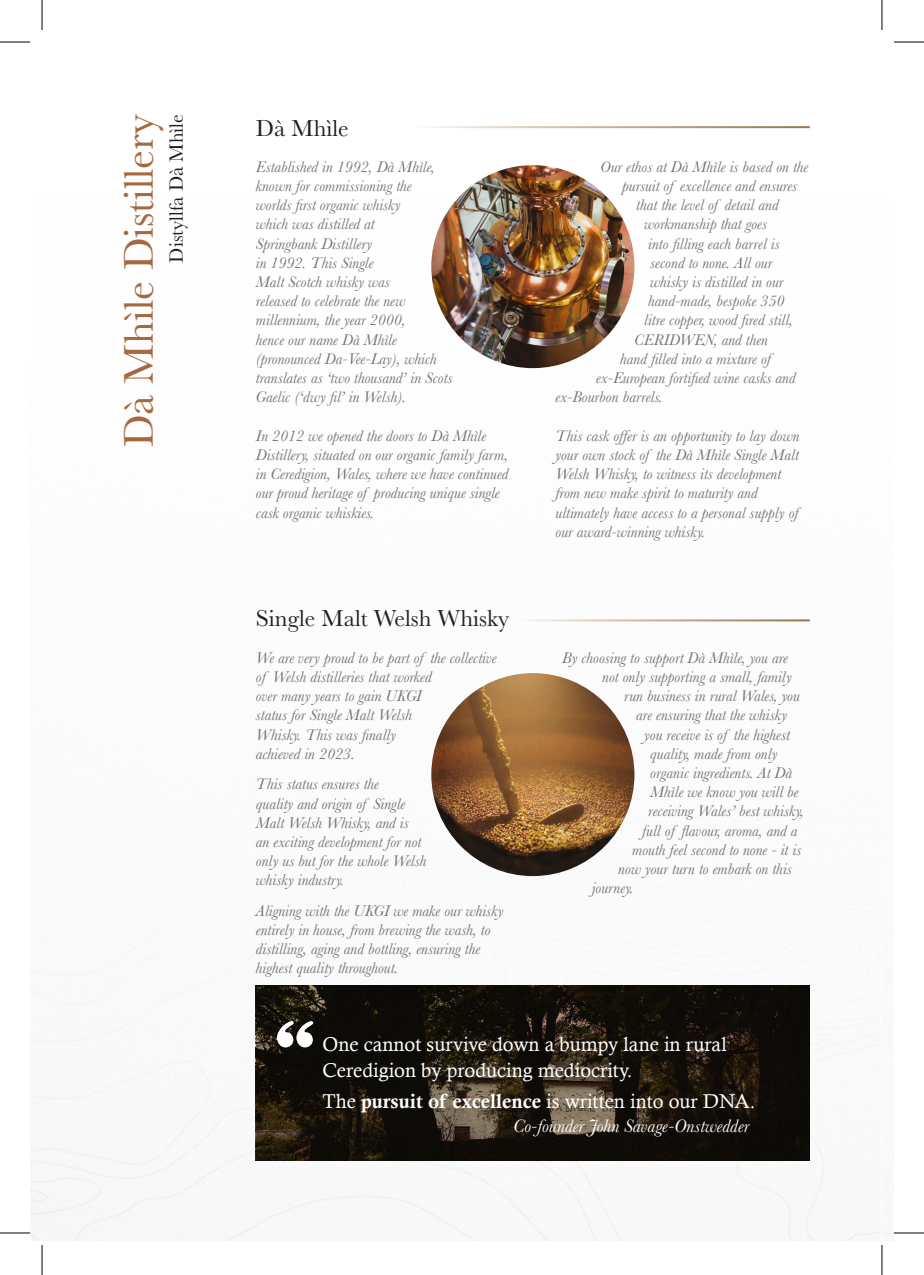
<style>
.page{position:relative;width:924px;height:1275px;background:#fff}
.page>*{position:absolute;margin:0;border:0;box-sizing:border-box;transform-origin:0 0}
.t1{font:43px "Baskerville";color:#a6683e}
.t2{font:24px "Baskerville";color:#231f20}
.t3{font:20px/26px "Calisto";color:#fff}
.t4{font:20px "Baskerville";color:#231f20}
.t5{font:italic 18.8px "Baskerville";color:#fff}
.Paragraph_Style_1{font:italic 16px/19.2px "Baskerville";color:#727477}
.s1{font-family:"Calis MT Bol"}
</style>
<div class="page">
<img style="left:256px;top:985px;width:553px;height:176px">
<img style="left:431px;top:165px;width:203px;height:203px;border-radius:101px">
<img style="left:431px;top:673px;width:203px;height:203px;border-radius:101px">
<svg style="left:277px;top:1021px;width:36px;height:26px"></svg>
<hr style="left:0;top:42px;width:30px;height:1px;background:#000">
<hr style="left:893px;top:42px;width:30px;height:1px;background:#000">
<hr style="left:0;top:1232px;width:30px;height:1px;background:#000">
<hr style="left:893px;top:1232px;width:30px;height:1px;background:#000">
<hr style="left:42px;top:0;width:1px;height:30px;background:#000">
<hr style="left:42px;top:1245px;width:1px;height:30px;background:#000">
<hr style="left:881px;top:0;width:1px;height:30px;background:#000">
<hr style="left:881px;top:1245px;width:1px;height:30px;background:#000">
<p class="t1" style="left:111px;top:447px;width:335px;rotate:-90deg">Dà Mhìle Distillery</p>
<p class="t4" style="left:163px;top:263px;width:150px;rotate:-90deg">Distyllfa Dà Mhìle</p>
<p class="t2" style="left:256px;top:112px;width:94px">Dà Mhìle</p>
<p class="Paragraph_Style_1" style="left:256px;top:157px;width:198px">Established in 1992, Dà Mhìle, known for commissioning the<br>worlds first organic whisky<br>which was distilled at<br>Springbank Distillery<br>in 1992. This Single<br>Malt Scotch whisky was<br>released to celebrate the new millennium, the year 2000,<br>hence our name Dà Mhìle (pronounced Da-Vee-Lay), which translates as ‘two thousand’ in Scots<br>Gaelic (‘dwy fil’ in Welsh).</p>
<p class="Paragraph_Style_1" style="left:256px;top:426px;width:254px">In 2012 we opened the doors to Dà Mhìle Distillery, situated on our organic family farm, in Ceredigion, Wales, where we have continued our proud heritage of producing unique single cask organic whiskies.</p>
<p class="t2" style="left:256px;top:603px;width:254px">Single Malt Welsh Whisky</p>
<p class="Paragraph_Style_1" style="left:256px;top:648px;width:242px">We are very proud to be part of the collective of Welsh distilleries that worked<br>over many years to gain UKGI<br>status for Single Malt Welsh<br>Whisky. This was finally<br>achieved in 2023.</p>
<p class="Paragraph_Style_1" style="left:256px;top:774px;width:172px">This status ensures the<br>quality and origin of Single<br>Malt Welsh Whisky, and is<br>an exciting development for not only us but for the whole Welsh whisky industry.</p>
<p class="Paragraph_Style_1" style="left:256px;top:901px;width:249px">Aligning with the UKGI we make our whisky entirely in house, from brewing the wash, to distilling, aging and bottling, ensuring the highest quality throughout.</p>
<p class="Paragraph_Style_1" style="left:600px;top:157px;width:210px">Our ethos at Dà Mhìle is based on the</p>
<p class="Paragraph_Style_1" style="left:622px;top:176px;width:176px">pursuit of excellence and ensures</p>
<p class="Paragraph_Style_1" style="left:636px;top:195px;width:144px">that the level of detail and</p>
<p class="Paragraph_Style_1" style="left:644px;top:215px;width:124px">workmanship that goes</p>
<p class="Paragraph_Style_1" style="left:648px;top:234px;width:133px">into filling each barrel is</p>
<p class="Paragraph_Style_1" style="left:650px;top:253px;width:124px">second to none. All our</p>
<p class="Paragraph_Style_1" style="left:650px;top:272px;width:135px">whisky is distilled in our</p>
<p class="Paragraph_Style_1" style="left:648px;top:291px;width:138px">hand-made, bespoke 350</p>
<p class="Paragraph_Style_1" style="left:644px;top:311px;width:150px">litre copper, wood fired still,</p>
<p class="Paragraph_Style_1" style="left:634px;top:330px;width:135px">CERIDWEN, and then</p>
<p class="Paragraph_Style_1" style="left:620px;top:349px;width:152px">hand filled into a mixture of</p>
<p class="Paragraph_Style_1" style="left:596px;top:368px;width:201px">ex-European fortified wine casks and</p>
<p class="Paragraph_Style_1" style="left:555px;top:387px;width:108px">ex-Bourbon barrels.</p>
<p class="Paragraph_Style_1" style="left:555px;top:426px;width:245px">This cask offer is an opportunity to lay down your own stock of the Dà Mhìle Single Malt Welsh Whisky, to witness its development from new make spirit to maturity and ultimately have access to a personal supply of our award-winning whisky.</p>
<p class="Paragraph_Style_1" style="left:562px;top:648px;width:227px">By choosing to support Dà Mhìle, you are</p>
<p class="Paragraph_Style_1" style="left:602px;top:667px;width:191px">not only supporting a small, family</p>
<p class="Paragraph_Style_1" style="left:624px;top:686px;width:177px">run business in rural Wales, you</p>
<p class="Paragraph_Style_1" style="left:636px;top:705px;width:152px">are ensuring that the whisky</p>
<p class="Paragraph_Style_1" style="left:644px;top:725px;width:147px">you receive is of the highest</p>
<p class="Paragraph_Style_1" style="left:650px;top:744px;width:129px">quality, made from only</p>
<p class="Paragraph_Style_1" style="left:650px;top:763px;width:143px">organic ingredients. At Dà</p>
<p class="Paragraph_Style_1" style="left:650px;top:782px;width:150px">Mhìle we know you will be</p>
<p class="Paragraph_Style_1" style="left:648px;top:801px;width:157px">receiving Wales’ best whisky,</p>
<p class="Paragraph_Style_1" style="left:642px;top:821px;width:157px">full of flavour, aroma, and a</p>
<p class="Paragraph_Style_1" style="left:632px;top:840px;width:170px">mouth feel second to none - it is</p>
<p class="Paragraph_Style_1" style="left:618px;top:859px;width:175px">now your turn to embark on this</p>
<p class="Paragraph_Style_1" style="left:592px;top:878px;width:43px">journey.</p>
<p class="t3" style="left:322px;top:1030px;width:405px">One cannot survive down a bumpy lane in rural<br>Ceredigion by producing mediocrity.</p>
<p class="t3" style="left:322px;top:1088px;width:434px">The <span class="s1">pursuit of excellence</span> is written into our DNA.</p>
<p class="t5" style="left:513px;top:1113px;width:237px">Co-founder John Savage-Onstwedder</p>
</div>
